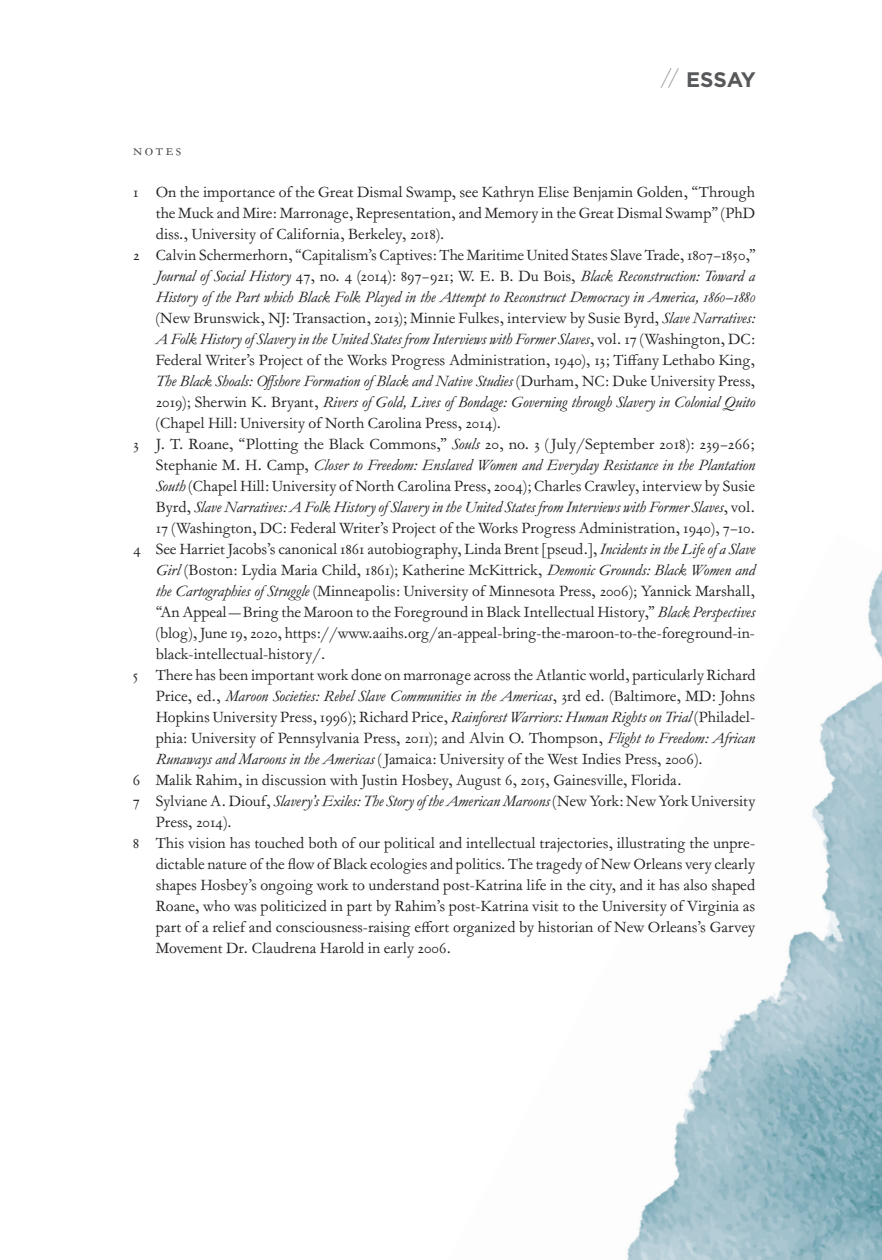
<style>
.page{position:relative;width:882px;height:1260px;background:#fff}
.page>*{position:absolute;margin:0;border:0;box-sizing:border-box;transform-origin:0 0}
.t1{font:700 21px "Gotham";letter-spacing:-.015em;color:#57585a}
.SC_Garamond_MT_full{font:16.1px/21px "Garamond MT ttext";color:#231f20;text-align:justify}
.SC_Garamond_MT_full-2{font:16.1px "Garamond MT ttext";letter-spacing:.15em;color:#3e3e3f}
.s1{font-weight:300;color:#9d9fa2}
.s2{font-family:"Garamond MT ttextitalic"}
</style>
<div class="page">
<img style="left:627px;top:570px;width:255px;height:690px">
<p class="t1" style="left:661px;top:66px;width:96px"><span class="s1">//</span> ESSAY</p>
<p class="SC_Garamond_MT_full-2" style="left:133px;top:141px;width:50px">notes</p>
<p class="SC_Garamond_MT_full" style="left:156px;top:182px;width:601px;text-indent:-23px">1 On the importance of the Great Dismal Swamp, see Kathryn Elise Benjamin Golden, “Through the Muck and Mire: Marronage, Representation, and Memory in the Great Dismal Swamp” (PhD diss., University of California, Berkeley, 2018).</p>
<p class="SC_Garamond_MT_full" style="left:156px;top:245px;width:601px;text-indent:-23px">2 Calvin Schermerhorn, “Capitalism’s Captives: The Maritime United States Slave Trade, 1807–1850,” <span class="s2">Journal of Social History</span> 47, no. 4 (2014): 897–921; W. E. B. Du Bois, <span class="s2">Black Reconstruction: Toward a History of the Part which Black Folk Played in the Attempt to Reconstruct Democracy in America, 1860–1880 </span>(New Brunswick, NJ: Transaction, 2013); Minnie Fulkes, interview by Susie Byrd, <span class="s2">Slave Narratives:<br>A Folk History of Slavery in the United States from Interviews with Former Slaves</span>, vol. 17 (Washington, DC:<br>Federal Writer’s Project of the Works Progress Administration, 1940), 13; Tiffany Lethabo King, <span class="s2">The Black Shoals: Offshore Formation of Black and Native Studies</span> (Durham, NC: Duke University Press, 2019); Sherwin K. Bryant, <span class="s2">Rivers of Gold, Lives of Bondage: Governing through Slavery in Colonial Quito </span>(Chapel Hill: University of North Carolina Press, 2014).</p>
<p class="SC_Garamond_MT_full" style="left:156px;top:434px;width:601px;text-indent:-23px">3 J. T. Roane, “Plotting the Black Commons,” <span class="s2">Souls</span> 20, no. 3 (July/September 2018): 239–266; Stephanie M. H. Camp, <span class="s2">Closer to Freedom: Enslaved Women and Everyday Resistance in the Plantation South</span> (Chapel Hill: University of North Carolina Press, 2004); Charles Crawley, interview by Susie Byrd, <span class="s2">Slave Narratives: A Folk History of Slavery in the United States from Interviews with Former Slaves</span>, vol.<br>17 (Washington, DC: Federal Writer’s Project of the Works Progress Administration, 1940), 7–10.</p>
<p class="SC_Garamond_MT_full" style="left:156px;top:539px;width:601px;text-indent:-23px">4 See Harriet Jacobs’s canonical 1861 autobiography, Linda Brent [pseud.], <span class="s2">Incidents in the Life of a Slave Girl</span> (Boston: Lydia Maria Child, 1861); Katherine McKittrick, <span class="s2">Demonic Grounds: Black Women and the Cartographies of Struggle</span> (Minneapolis: University of Minnesota Press, 2006); Yannick Marshall, “An Appeal—Bring the Maroon to the Foreground in Black Intellectual History,” <span class="s2">Black Perspectives </span>(blog), June 19, 2020, https://www.aaihs.org/an-appeal-bring-the-maroon-to-the-foreground-in&shy;black-intellectual-history/.</p>
<p class="SC_Garamond_MT_full" style="left:156px;top:665px;width:601px;text-indent:-23px">5 There has been important work done on marronage across the Atlantic world, particularly Richard Price, ed., <span class="s2">Maroon Societies: Rebel Slave Communities in the Americas</span>, 3rd ed. (Baltimore, MD: Johns Hopkins University Press, 1996); Richard Price, <span class="s2">Rainforest Warriors: Human Rights on Trial</span> (Philadel&shy;phia: University of Pennsylvania Press, 2011); and Alvin O. Thompson, <span class="s2">Flight to Freedom: African Runaways and Maroons in the Americas</span> (Jamaica: University of the West Indies Press, 2006).</p>
<p class="SC_Garamond_MT_full" style="left:133px;top:770px;width:550px">6 Malik Rahim, in discussion with Justin Hosbey, August 6, 2015, Gainesville, Florida.</p>
<p class="SC_Garamond_MT_full" style="left:156px;top:791px;width:601px;text-indent:-23px">7 Sylviane A. Diouf, <span class="s2">Slavery’s Exiles: The Story of the American Maroons</span> (New York: New York University<br>Press, 2014).</p>
<p class="SC_Garamond_MT_full" style="left:156px;top:833px;width:601px;text-indent:-23px">8 This vision has touched both of our political and intellectual trajectories, illustrating the unpre&shy;dictable nature of the flow of Black ecologies and politics. The tragedy of New Orleans very clearly shapes Hosbey’s ongoing work to understand post-Katrina life in the city, and it has also shaped Roane, who was politicized in part by Rahim’s post-Katrina visit to the University of Virginia as part of a relief and consciousness-raising effort organized by historian of New Orleans’s Garvey Movement Dr. Claudrena Harold in early 2006.</p>
</div>
